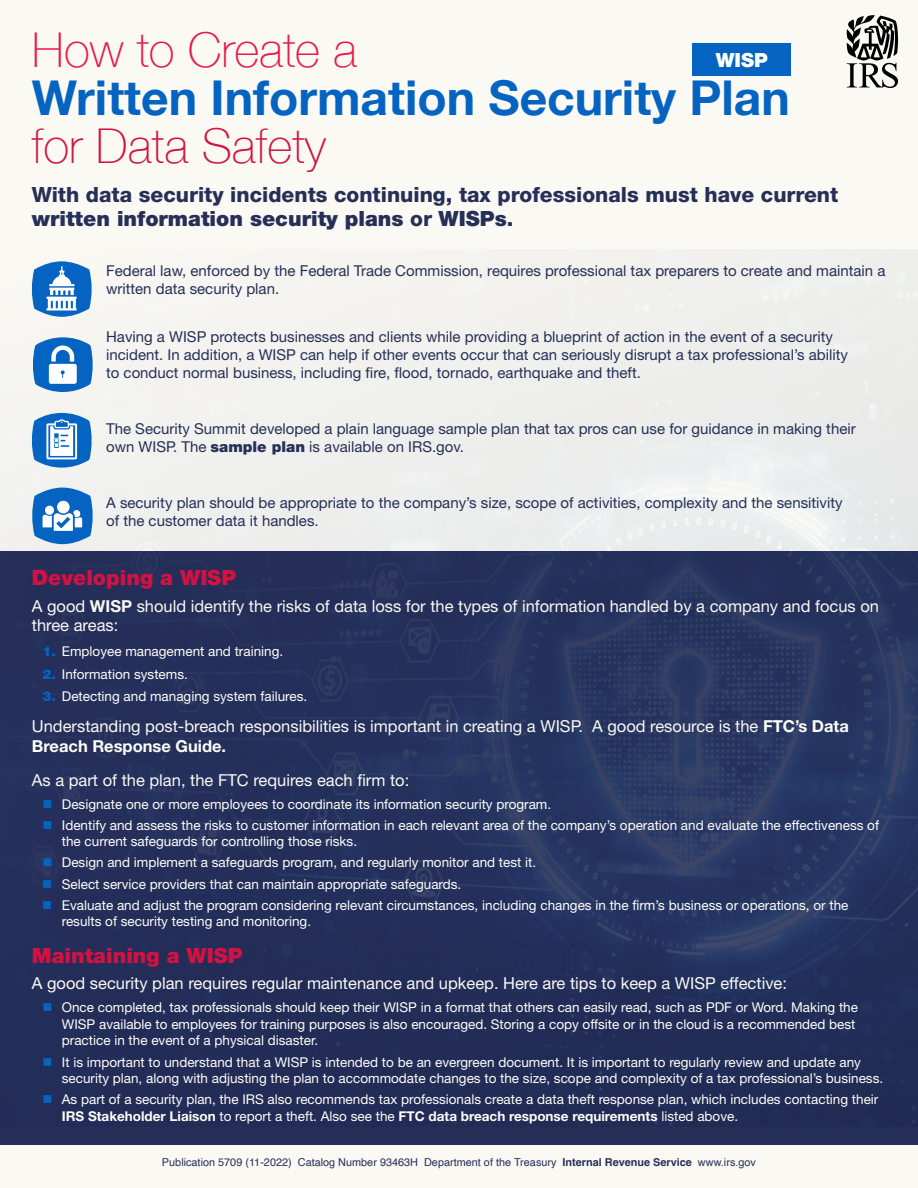
<style>
.page{position:relative;width:918px;height:1188px;background:#faf9f4}
.page>*{position:absolute;margin:0;border:0;box-sizing:border-box;transform-origin:0 0}
.t1{font:700 48px "Helvetica Neue";color:#0563c1}
.t2{font:100 48px "Helvetica Neue";color:#d11242}
.t3{font:100 48px "Helvetica Neue";color:#ea1a47}
.t4{font:800 21px/24px "Helvetica Neue LT Std";color:#262f57}
.t5{font:900 21px "Helvetica Neue LT Std";color:#d11242}
.t6{font:900 19.5px "Helvetica Neue LT Std";color:#fff}
.t7{font:16.5px/19.8px "Helvetica Neue LT Std";color:#faf9f4}
.t8{font:15px/18px "Helvetica Neue LT Std";color:#262f57}
.t9{font:13.5px/21.1px "Helvetica Neue LT Std";color:#fefef8}
.t10{font:10.8px "Helvetica";color:#262f57}
.s1{font-weight:900}
.s2{font-weight:700}
.s3{font-weight:900;color:#0563c1}
.s4{font-weight:700;color:#fefef8}
</style>
<div class="page">
<div style="left:0;top:551px;width:918px;height:594px;background:#262f57"></div>
<img style="left:23px;top:249px;width:895px;height:876px">
<svg style="left:846px;top:15px;width:52px;height:73px"></svg>
<svg style="left:31px;top:261px;width:61px;height:56px"></svg>
<svg style="left:31px;top:413px;width:61px;height:55px"></svg>
<svg style="left:31px;top:488px;width:63px;height:56px"></svg>
<svg style="left:32px;top:337px;width:61px;height:55px"></svg>
<div style="left:693px;top:44px;width:98px;height:32px;background:#0563c1"></div>
<svg style="left:44px;top:800px;width:7px;height:8px"></svg>
<svg style="left:43px;top:821px;width:8px;height:8px"></svg>
<svg style="left:43px;top:859px;width:8px;height:7px"></svg>
<svg style="left:43px;top:880px;width:8px;height:8px"></svg>
<svg style="left:43px;top:901px;width:8px;height:8px"></svg>
<svg style="left:44px;top:1004px;width:7px;height:8px"></svg>
<svg style="left:43px;top:1058px;width:8px;height:8px"></svg>
<svg style="left:43px;top:1095px;width:8px;height:8px"></svg>
<h1 class="t3" style="left:32px;top:14px;width:327px">How to Create a</h1>
<h1 class="t1" style="left:32px;top:60px;width:760px">Written Information Security Plan</h1>
<h1 class="t2" style="left:32px;top:110px;width:296px">for Data Safety</h1>
<h2 class="t4" style="left:32px;top:182px;width:808px">With data security incidents continuing, tax professionals must have current <span class="s1">written information security plans</span> or <span class="s1">WISPs</span>.</h2>
<p class="t8" style="left:106px;top:261px;width:781px">Federal law, enforced by the Federal Trade Commission, requires professional tax preparers to create and maintain a written data security plan.</p>
<p class="t8" style="left:106px;top:327px;width:743px">Having a WISP protects businesses and clients while providing a blueprint of action in the event of a security incident. In addition, a WISP can help if other events occur that can seriously disrupt a tax professional’s ability to conduct normal business, including fire, flood, tornado, earthquake and theft.</p>
<h3 class="t6" style="left:716px;top:48px;width:54px">WISP</h3>
<p class="t8" style="left:106px;top:419px;width:751px">The Security Summit developed a plain language sample plan that tax pros can use for guidance in making their own WISP. The <span class="s1">sample plan</span> is available on IRS.gov.</p>
<p class="t8" style="left:106px;top:494px;width:738px">A security plan should be appropriate to the company’s size, scope of activities, complexity and the sensitivity of the customer data it handles.</p>
<h2 class="t5" style="left:32px;top:565px;width:206px">Developing a WISP</h2>
<p class="t7" style="left:32px;top:596px;width:849px">A good <span class="s2">WISP</span> should identify the risks of data loss for the types of information handled by a company and focus on three areas:</p>
<p class="t9" style="left:42px;top:641px;width:242px"><span class="s3">1.</span> Employee management and training.</p>
<p class="t9" style="left:42px;top:663px;width:147px"><span class="s3">2.</span> Information systems.</p>
<p class="t9" style="left:42px;top:686px;width:266px"><span class="s3">3.</span> Detecting and managing system failures.</p>
<p class="t7" style="left:32px;top:716px;width:819px">Understanding post-breach responsibilities is important in creating a WISP. A good resource is the <span class="s4">FTC’s Data<br>Breach Response Guide.</span></p>
<p class="t7" style="left:32px;top:770px;width:379px">As a part of the plan, the FTC requires each firm to:</p>
<p class="t9" style="left:62px;top:793px;width:819px">Designate one or more employees to coordinate its information security program.<br>Identify and assess the risks to customer information in each relevant area of the company’s operation and evaluate the effectiveness of</p>
<p class="t9" style="left:62px;top:831px;width:788px">the current safeguards for controlling those risks.<br>Design and implement a safeguards program, and regularly monitor and test it.<br>Select service providers that can maintain appropriate safeguards.<br>Evaluate and adjust the program considering relevant circumstances, including changes in the firm’s business or operations, or the</p>
<p class="t9" style="left:62px;top:911px;width:251px">results of security testing and monitoring.</p>
<h2 class="t5" style="left:32px;top:943px;width:212px">Maintaining a WISP</h2>
<p class="t7" style="left:32px;top:973px;width:757px">A good security plan requires regular maintenance and upkeep. Here are tips to keep a WISP effective:</p>
<p class="t9" style="left:62px;top:999px;width:798px;line-height:16.5px">Once completed, tax professionals should keep their WISP in a format that others can easily read, such as PDF or Word. Making the<br>WISP available to employees for training purposes is also encouraged. Storing a copy offsite or in the cloud is a recommended best practice in the event of a physical disaster.</p>
<p class="t9" style="left:62px;top:1053px;width:823px;line-height:16.5px">It is important to understand that a WISP is intended to be an evergreen document. It is important to regularly review and update any security plan, along with adjusting the plan to accommodate changes to the size, scope and complexity of a tax professional’s business.</p>
<p class="t9" style="left:62px;top:1091px;width:818px;line-height:16.5px">As part of a security plan, the IRS also recommends tax professionals create a data theft response plan, which includes contacting their<br><span class="s2">IRS Stakeholder Liaison</span> to report a theft. Also see the <span class="s2">FTC data breach response requirements</span> listed above.</p>
<p class="t10" style="left:162px;top:1154px;width:596px">Publication 5709 (11-2022) Catalog Number 93463H Department of the Treasury <span class="s2">Internal Revenue Service</span> www.irs.gov</p>
</div>
